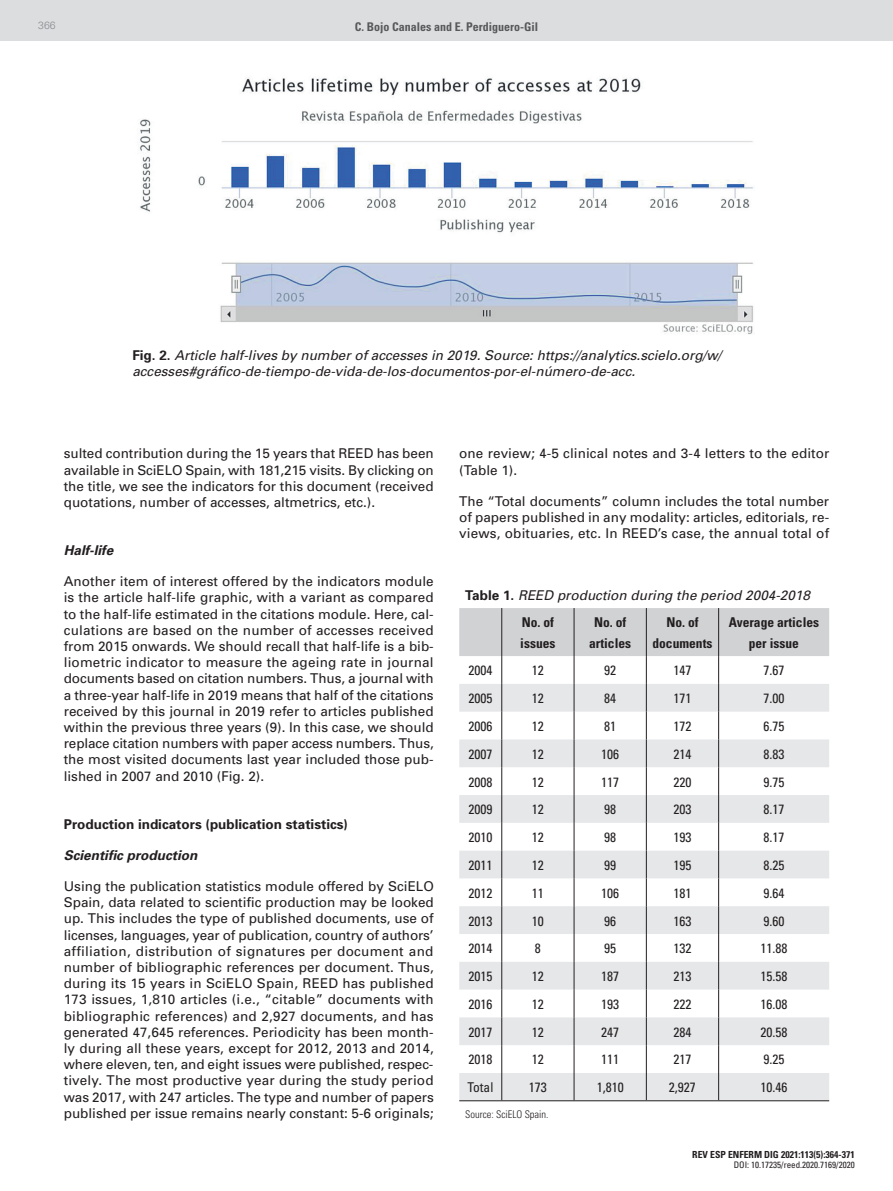
<style>
.page{position:relative;width:893px;height:1191px;background:#fff}
.page>*{position:absolute;margin:0;border:0;box-sizing:border-box;transform-origin:0 0}
.t1{font:13.5px/16.2px "Univers";color:#231f20;text-align:justify}
.t2{font:condensed 13.5px "Univers";color:#231f20}
.t3{font:italic 13.5px/16.2px "Univers";color:#231f20}
.t4{font:700 condensed 13.5px/20.2px "Univers";color:#231f20;text-align:center}
.t5{font:700 13.5px "Univers";color:#231f20}
.t6{font:italic 700 13.5px "Univers";color:#231f20}
.t7{font:700 condensed 12px "Univers";color:#57585a}
.t8{font:300 condensed 10.5px "Univers";color:#231f20}
.t9{font:300 10.5px "Univers";color:#8a8c8f}
.t10{font:700 condensed 9.75px "Univers";color:#231f20}
.t11{font:condensed 9px "Univers";color:#231f20}
.s1{font-weight:700;font-style:normal}
.s2{font-weight:700;font-style:normal;font-stretch:condensed}
</style>
<div class="page">
<div style="left:0;top:0;width:893px;height:40px;background:#dcdddf"></div>
<img style="left:140px;top:78px;width:615px;height:256px">
<svg style="left:459px;top:608px;width:370px;height:492px"></svg>
<hr style="left:459px;top:1100px;width:43px;height:1px;background:#231f20">
<hr style="left:502px;top:1100px;width:72px;height:1px;background:#231f20">
<hr style="left:574px;top:1100px;width:72px;height:1px;background:#231f20">
<hr style="left:646px;top:1100px;width:73px;height:1px;background:#231f20">
<hr style="left:719px;top:1100px;width:110px;height:1px;background:#231f20">
<p class="t9" style="left:38px;top:19px;width:19px">366</p>
<p class="t7" style="left:355px;top:19px;width:185px">C. Bojo Canales and E. Perdiguero-Gil</p>
<p class="t3" style="left:132px;top:346px;width:590px"><span class="s1">Fig. 2.</span> Article half-lives by number of accesses in 2019. Source: https://analytics.scielo.org/w/ accesses#gráfico-de-tiempo-de-vida-de-los-documentos-por-el-número-de-acc.</p>
<p class="t1" style="left:64px;top:445px;width:372px">sulted contribution during the 15 years that REED has been available in SciELO Spain, with 181,215 visits. By clicking on the title, we see the indicators for this document (received quotations, number of accesses, altmetrics, etc.).</p>
<p class="t6" style="left:64px;top:541px;width:51px">Half-life</p>
<p class="t1" style="left:64px;top:573px;width:372px">Another item of interest offered by the indicators module is the article half-life graphic, with a variant as compared to the half-life estimated in the citations module. Here, cal&shy;culations are based on the number of accesses received from 2015 onwards. We should recall that half-life is a bib&shy;liometric indicator to measure the ageing rate in journal documents based on citation numbers. Thus, a journal with a three-year half-life in 2019 means that half of the citations received by this journal in 2019 refer to articles published within the previous three years (9). In this case, we should replace citation numbers with paper access numbers. Thus, the most visited documents last year included those pub&shy;lished in 2007 and 2010 (Fig. 2).</p>
<p class="t5" style="left:64px;top:815px;width:286px">Production indicators (publication statistics)</p>
<p class="t6" style="left:64px;top:846px;width:135px">Scientific production</p>
<p class="t1" style="left:64px;top:877px;width:372px">Using the publication statistics module offered by SciELO Spain, data related to scientific production may be looked up. This includes the type of published documents, use of licenses, languages, year of publication, country of authors’ affiliation, distribution of signatures per document and number of bibliographic references per document. Thus, during its 15 years in SciELO Spain, REED has published 173 issues, 1,810 articles (i.e., “citable” documents with bibliographic references) and 2,927 documents, and has generated 47,645 references. Periodicity has been month&shy;ly during all these years, except for 2012, 2013 and 2014, where eleven, ten, and eight issues were published, respec&shy;tively. The most productive year during the study period was 2017, with 247 articles. The type and number of papers published per issue remains nearly constant: 5-6 originals;</p>
<p class="t1" style="left:459px;top:445px;width:372px">one review; 4-5 clinical notes and 3-4 letters to the editor (Table 1).</p>
<p class="t1" style="left:459px;top:492px;width:371px">The “Total documents” column includes the total number of papers published in any modality: articles, editorials, re&shy;views, obituaries, etc. In REED’s case, the annual total of</p>
<p class="t3" style="left:522px;top:580px;width:290px;line-height:27.8px;text-indent:-57px"><span class="s1">Table 1.</span> REED production during the period 2004-2018<br><span class="s2">No. of</span></p>
<p class="t4" style="left:520px;top:632px;width:37px">issues</p>
<p class="t4" style="left:589px;top:612px;width:43px">No. of articles</p>
<p class="t4" style="left:652px;top:612px;width:61px">No. of documents</p>
<p class="t4" style="left:729px;top:612px;width:92px">Average articles per issue</p>
<p class="t2" style="left:468px;top:662px;width:25px">2004</p>
<p class="t2" style="left:532px;top:662px;width:13px">12</p>
<p class="t2" style="left:604px;top:662px;width:13px">92</p>
<p class="t2" style="left:673px;top:662px;width:19px">147</p>
<p class="t2" style="left:763px;top:662px;width:22px">7.67</p>
<p class="t2" style="left:468px;top:690px;width:25px">2005</p>
<p class="t2" style="left:532px;top:690px;width:13px">12</p>
<p class="t2" style="left:604px;top:690px;width:13px">84</p>
<p class="t2" style="left:673px;top:690px;width:19px">171</p>
<p class="t2" style="left:763px;top:690px;width:22px">7.00</p>
<p class="t2" style="left:468px;top:717px;width:25px">2006</p>
<p class="t2" style="left:532px;top:717px;width:13px">12</p>
<p class="t2" style="left:604px;top:717px;width:13px">81</p>
<p class="t2" style="left:673px;top:717px;width:19px">172</p>
<p class="t2" style="left:763px;top:717px;width:22px">6.75</p>
<p class="t2" style="left:468px;top:745px;width:25px">2007</p>
<p class="t2" style="left:532px;top:745px;width:13px">12</p>
<p class="t2" style="left:601px;top:745px;width:19px">106</p>
<p class="t2" style="left:673px;top:745px;width:19px">214</p>
<p class="t2" style="left:763px;top:745px;width:22px">8.83</p>
<p class="t2" style="left:468px;top:773px;width:25px">2008</p>
<p class="t2" style="left:532px;top:773px;width:13px">12</p>
<p class="t2" style="left:601px;top:773px;width:19px">117</p>
<p class="t2" style="left:673px;top:773px;width:19px">220</p>
<p class="t2" style="left:763px;top:773px;width:22px">9.75</p>
<p class="t2" style="left:468px;top:801px;width:25px">2009</p>
<p class="t2" style="left:532px;top:801px;width:13px">12</p>
<p class="t2" style="left:604px;top:801px;width:13px">98</p>
<p class="t2" style="left:673px;top:801px;width:19px">203</p>
<p class="t2" style="left:763px;top:801px;width:22px">8.17</p>
<p class="t2" style="left:468px;top:828px;width:25px">2010</p>
<p class="t2" style="left:532px;top:828px;width:13px">12</p>
<p class="t2" style="left:604px;top:828px;width:13px">98</p>
<p class="t2" style="left:673px;top:828px;width:19px">193</p>
<p class="t2" style="left:763px;top:828px;width:22px">8.17</p>
<p class="t2" style="left:468px;top:856px;width:25px">2011</p>
<p class="t2" style="left:532px;top:856px;width:13px">12</p>
<p class="t2" style="left:604px;top:856px;width:13px">99</p>
<p class="t2" style="left:673px;top:856px;width:19px">195</p>
<p class="t2" style="left:763px;top:856px;width:22px">8.25</p>
<p class="t2" style="left:468px;top:884px;width:25px">2012</p>
<p class="t2" style="left:532px;top:884px;width:13px">11</p>
<p class="t2" style="left:601px;top:884px;width:19px">106</p>
<p class="t2" style="left:673px;top:884px;width:19px">181</p>
<p class="t2" style="left:763px;top:884px;width:22px">9.64</p>
<p class="t2" style="left:468px;top:912px;width:25px">2013</p>
<p class="t2" style="left:532px;top:912px;width:13px">10</p>
<p class="t2" style="left:604px;top:912px;width:13px">96</p>
<p class="t2" style="left:673px;top:912px;width:19px">163</p>
<p class="t2" style="left:763px;top:912px;width:22px">9.60</p>
<p class="t2" style="left:468px;top:940px;width:25px">2014</p>
<p class="t2" style="left:535px;top:940px;width:7px">8</p>
<p class="t2" style="left:604px;top:940px;width:13px">95</p>
<p class="t2" style="left:673px;top:940px;width:19px">132</p>
<p class="t2" style="left:760px;top:940px;width:28px">11.88</p>
<p class="t2" style="left:468px;top:967px;width:25px">2015</p>
<p class="t2" style="left:532px;top:967px;width:13px">12</p>
<p class="t2" style="left:601px;top:967px;width:19px">187</p>
<p class="t2" style="left:673px;top:967px;width:19px">213</p>
<p class="t2" style="left:760px;top:967px;width:28px">15.58</p>
<p class="t2" style="left:468px;top:995px;width:25px">2016</p>
<p class="t2" style="left:532px;top:995px;width:13px">12</p>
<p class="t2" style="left:601px;top:995px;width:19px">193</p>
<p class="t2" style="left:673px;top:995px;width:19px">222</p>
<p class="t2" style="left:760px;top:995px;width:28px">16.08</p>
<p class="t2" style="left:468px;top:1023px;width:25px">2017</p>
<p class="t2" style="left:532px;top:1023px;width:13px">12</p>
<p class="t2" style="left:601px;top:1023px;width:19px">247</p>
<p class="t2" style="left:673px;top:1023px;width:19px">284</p>
<p class="t2" style="left:760px;top:1023px;width:28px">20.58</p>
<p class="t2" style="left:468px;top:1051px;width:25px">2018</p>
<p class="t2" style="left:532px;top:1051px;width:13px">12</p>
<p class="t2" style="left:601px;top:1051px;width:19px">111</p>
<p class="t2" style="left:673px;top:1051px;width:19px">217</p>
<p class="t2" style="left:763px;top:1051px;width:22px">9.25</p>
<p class="t2" style="left:468px;top:1079px;width:27px">Total</p>
<p class="t2" style="left:529px;top:1079px;width:19px">173</p>
<p class="t2" style="left:597px;top:1079px;width:28px">1,810</p>
<p class="t2" style="left:669px;top:1079px;width:28px">2,927</p>
<p class="t2" style="left:760px;top:1079px;width:28px">10.46</p>
<p class="t8" style="left:465px;top:1107px;width:85px">Source: SciELO Spain.</p>
<p class="t10" style="left:692px;top:1148px;width:164px">REV ESP ENFERM DIG 2021:113(5):364-371</p>
<p class="t11" style="left:734px;top:1159px;width:122px">DOI: 10.17235/reed.2020.7169/2020</p>
</div>
